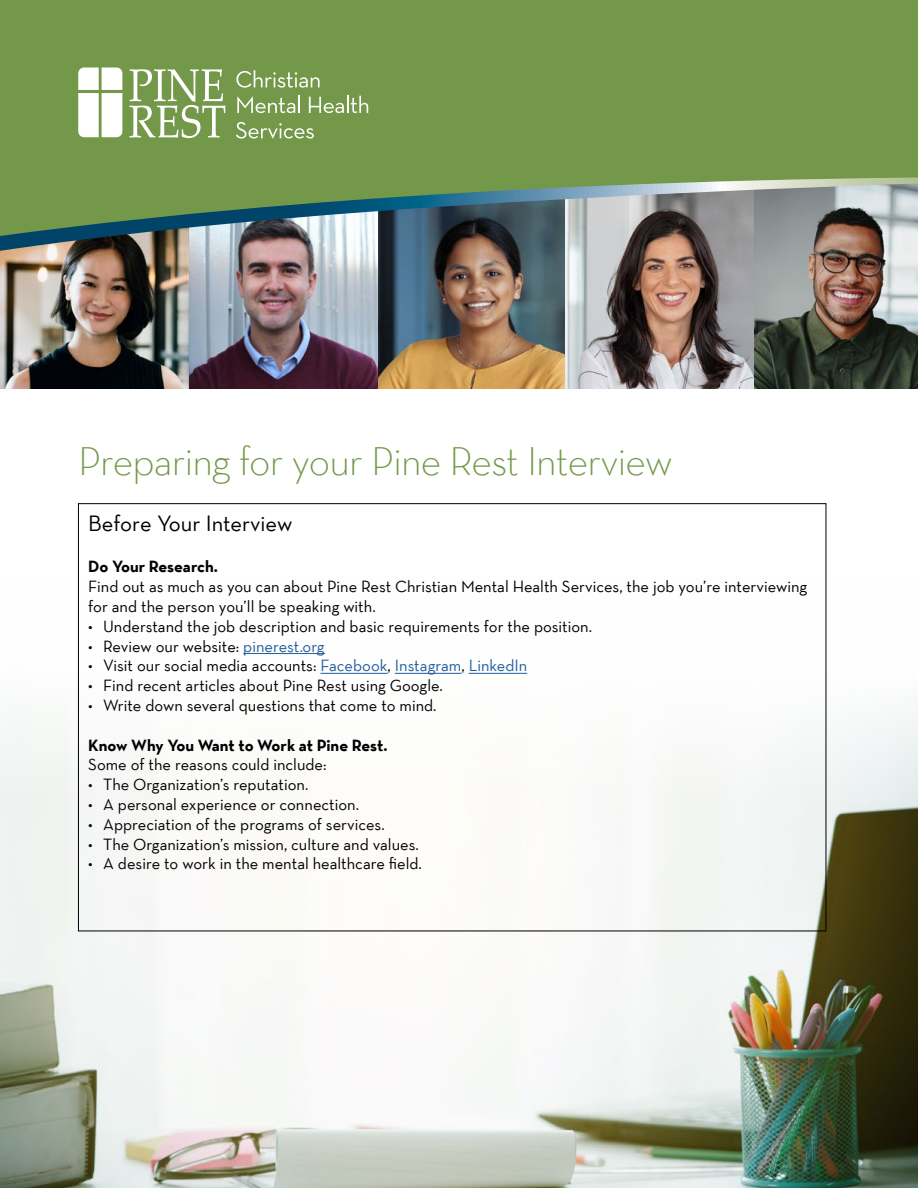
<style>
.page{position:relative;width:918px;height:1188px;background:#fff}
.page>*{position:absolute;margin:0;border:0;box-sizing:border-box;transform-origin:0 0}
.t1{font:300 40.5px "Neutra Text";letter-spacing:-.02em;color:#739849}
.t2{font:22.5px "Neutra Text";letter-spacing:-.005em;color:#000}
.t3{font:16.5px/19.8px "Neutra Text";color:#000}
.t4{font:700 16.5px "Neutra Text";letter-spacing:-.005em;color:#000}
.s1{color:#215e9e}
</style>
<div class="page">
<img style="left:0;top:262px;width:189px;height:127px">
<img style="left:189px;top:262px;width:189px;height:127px">
<img style="left:378px;top:262px;width:187px;height:127px">
<img style="left:565px;top:262px;width:189px;height:127px">
<img style="left:754px;top:262px;width:164px;height:127px">
<div style="left:0;top:0;width:918px;height:262px;background:#739849"></div>
<svg style="left:129px;top:69px;width:96px;height:69px"></svg>
<svg style="left:78px;top:67px;width:44px;height:70px"></svg>
<svg style="left:236px;top:70px;width:84px;height:18px;background:#91ae70"></svg>
<svg style="left:237px;top:96px;width:63px;height:17px"></svg>
<svg style="left:309px;top:96px;width:59px;height:17px"></svg>
<svg style="left:236px;top:122px;width:78px;height:17px"></svg>
<img style="left:0;top:177px;width:918px;height:74px">
<img style="left:0;top:577px;width:918px;height:611px">
<hr style="left:243px;top:653px;width:82px;height:1px;background:#215e9e">
<hr style="left:320px;top:673px;width:68px;height:1px;background:#215e9e">
<hr style="left:395px;top:673px;width:66px;height:1px;background:#215e9e">
<hr style="left:469px;top:673px;width:58px;height:1px;background:#215e9e">
<p class="t1" style="left:78px;top:437px;width:596px">Preparing for your Pine Rest Interview</p>
<p class="t2" style="left:88px;top:510px;width:206px">Before Your Interview</p>
<p class="t4" style="left:88px;top:556px;width:131px">Do Your Research.</p>
<p class="t3" style="left:88px;top:576px;width:721px">Find out as much as you can about Pine Rest Christian Mental Health Services, the job you’re interviewing for and the person you’ll be speaking with.</p>
<p class="t3" style="left:88px;top:616px;width:505px">• Understand the job description and basic requirements for the position.</p>
<p class="t3" style="left:88px;top:636px;width:238px">• Review our website: <span class="s1">pinerest.org</span></p>
<p class="t3" style="left:88px;top:656px;width:440px">• Visit our social media accounts: <span class="s1">Facebook</span>, <span class="s1">Instagram</span>, <span class="s1">LinkedIn</span></p>
<p class="t3" style="left:88px;top:675px;width:356px">• Find recent articles about Pine Rest using Google.</p>
<p class="t3" style="left:88px;top:695px;width:350px">• Write down several questions that come to mind.</p>
<p class="t4" style="left:88px;top:735px;width:301px">Know Why You Want to Work at Pine Rest.</p>
<p class="t3" style="left:88px;top:755px;width:240px">Some of the reasons could include:</p>
<p class="t3" style="left:88px;top:774px;width:222px">• The Organization’s reputation.</p>
<p class="t3" style="left:88px;top:794px;width:272px">• A personal experience or connection.</p>
<p class="t3" style="left:88px;top:814px;width:298px">• Appreciation of the programs of services.</p>
<p class="t3" style="left:88px;top:834px;width:332px">• The Organization’s mission, culture and values.</p>
<p class="t3" style="left:88px;top:854px;width:335px">• A desire to work in the mental healthcare field.</p>
</div>
